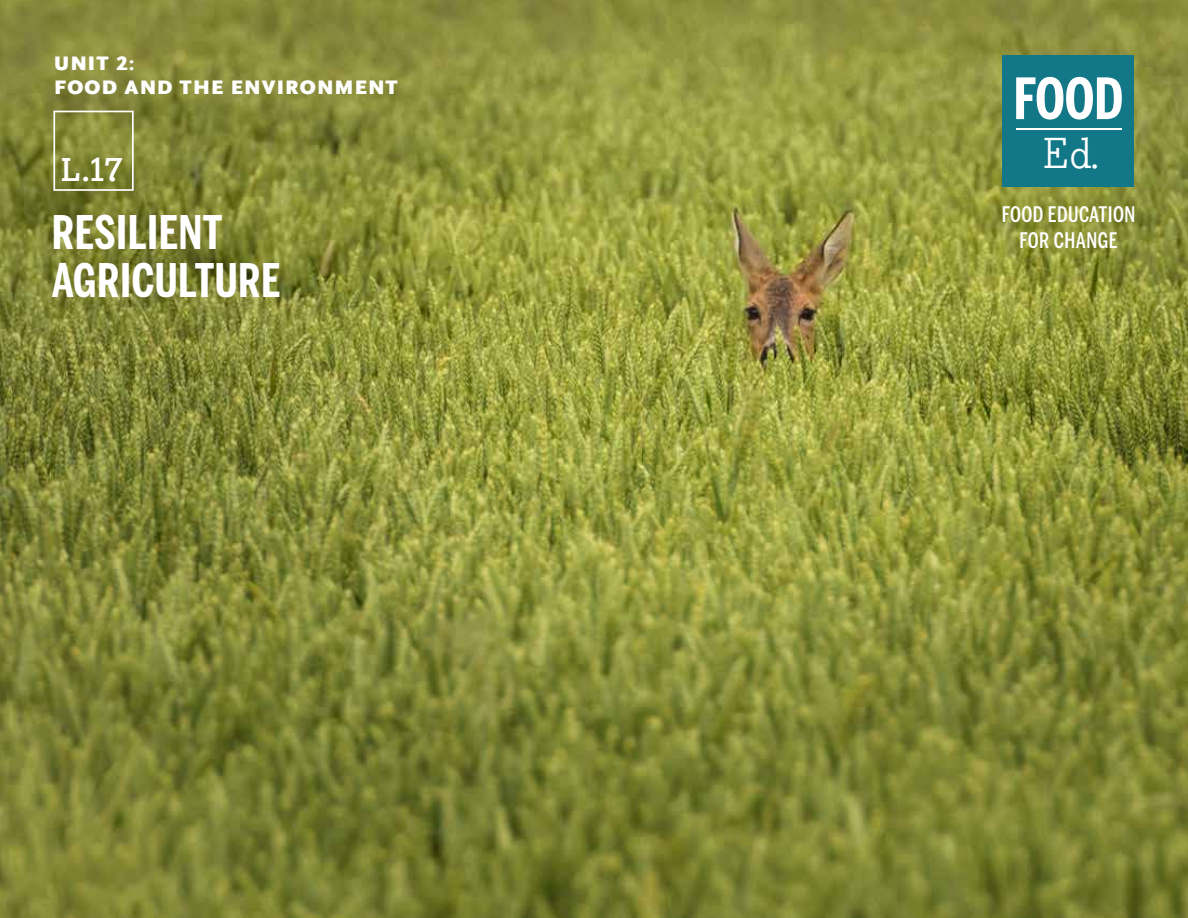
<style>
.page{position:relative;width:1188px;height:918px;background:#fff}
.page>*{position:absolute;margin:0;border:0;box-sizing:border-box;transform-origin:0 0}
.t1{font:700 56.4px "Benton Sans Comp";color:#fff}
.t2{font:700 45.9px/47.5px "Benton Sans Comp";letter-spacing:.01em;color:#fff}
.t3{font:42.45px "Bodoni Egyptian Pro";color:#fff}
.t4{font:700 32.25px "Bodoni Egyptian Pro";color:#fff}
.t5{font:500 21.3px/25.5px "Benton Sans Comp";letter-spacing:.02em;color:#fff;text-align:center}
.t6{font:900 20.4px/24.5px "Scala Sans Pro";letter-spacing:.06em;color:#fff}
</style>
<div class="page">
<img style="left:0;top:0;width:1188px;height:918px">
<div style="left:1003px;top:55px;width:131px;height:131px;background:#127888"></div>
<hr style="left:1016px;top:128px;width:106px;height:1px;background:#fff">
<div style="left:53px;top:111px;width:81px;height:80px;border:2px solid #fff"></div>
<p class="t6" style="left:54px;top:51px;width:345px">UNIT 2:<br>FOOD AND THE ENVIRONMENT</p>
<h3 class="t4" style="left:61px;top:150px;width:63px">L.17</h3>
<h2 class="t2" style="left:52px;top:208px;width:230px">RESILIENT<br>AGRICULTURE</h2>
<h1 class="t1" style="left:1014px;top:66px;width:111px">FOOD</h1>
<h3 class="t3" style="left:1043px;top:127px;width:59px">Ed.</h3>
<p class="t5" style="left:1002px;top:202px;width:135px">FOOD EDUCATION<br>FOR CHANGE</p>
</div>
